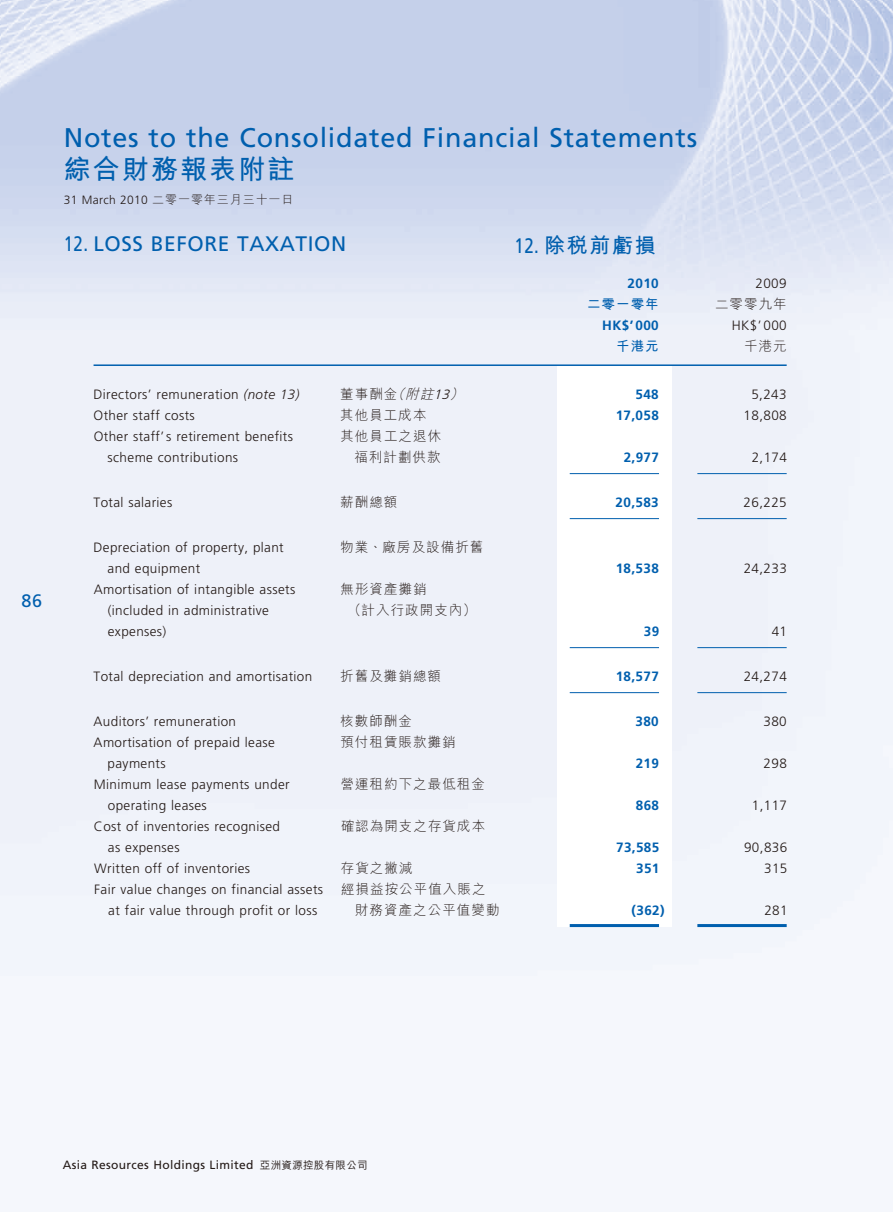
<style>
.page{position:relative;width:893px;height:1212px;background:#fff}
.page>*{position:absolute;margin:0;border:0;box-sizing:border-box;transform-origin:0 0}
.t1{font:27px "Frutiger LT Std";letter-spacing:.03em;color:#005fae}
.t2{font:700 27px "M Hei HK";letter-spacing:.08em;color:#005fae}
.t3{font:21px "Frutiger LT Std";letter-spacing:.03em;color:#005fae;scale:.8 1}
.t4{font:700 21px "M Hei HK";letter-spacing:.08em;color:#005fae}
.t5{font:18px "Frutiger LT Std";color:#005fae}
.t6{font:300 13.5px "Frutiger LT Std";letter-spacing:.03em;color:#231916}
.t7{font:300 13.5px "M Hei HK";letter-spacing:.08em;color:#231916}
.t8{font:700 13.5px "Frutiger LT Std";letter-spacing:.03em;color:#005fae}
.t9{font:700 13.5px "M Hei HK";letter-spacing:.08em;color:#005fae}
.t10{font:12px "Frutiger LT Std";letter-spacing:.03em;color:#231916}
.t11{font:300 12px "Frutiger LT Std";letter-spacing:.03em;color:#231916}
.s1{font-family:"M Hei HK"}
.s2{font-family:"Frutiger LT Std";font-weight:400}
.s3{font-style:italic}
.s4{font-family:"Frutiger LT Std";font-style:italic}
.s5{font-family:"M Hei HK";font-weight:500;font-size:10.5px}
</style>
<div class="page">
<img style="left:0;top:0;width:893px;height:976px">
<div style="left:557px;top:366px;width:115px;height:561px;background:#fff"></div>
<hr style="left:94px;top:364px;width:693px;height:2px;background:#005fae">
<hr style="left:570px;top:473px;width:89px;height:1px;background:#005fae">
<hr style="left:697px;top:473px;width:90px;height:1px;background:#005fae">
<hr style="left:570px;top:518px;width:89px;height:1px;background:#005fae">
<hr style="left:697px;top:518px;width:90px;height:1px;background:#005fae">
<hr style="left:570px;top:647px;width:89px;height:1px;background:#005fae">
<hr style="left:697px;top:647px;width:90px;height:1px;background:#005fae">
<hr style="left:570px;top:692px;width:89px;height:1px;background:#005fae">
<hr style="left:697px;top:692px;width:90px;height:1px;background:#005fae">
<hr style="left:570px;top:924px;width:89px;height:3px;background:#005fae">
<hr style="left:697px;top:924px;width:90px;height:3px;background:#005fae">
<h3 class="t5" style="left:22px;top:591px;width:22px">86</h3>
<h1 class="t1" style="left:64px;top:122px;width:635px">Notes to the Consolidated Financial Statements</h1>
<h1 class="t2" style="left:64px;top:149px;width:232px">綜合財務報表附註</h1>
<p class="t11" style="left:64px;top:193px;width:231px">31 March 2010 <span class="s1">二零一零年三月三十一日</span></p>
<h2 class="t3" style="left:64px;top:232px;width:355px">12. LOSS BEFORE TAXATION</h2>
<h2 class="t4" style="left:514px;top:230px;width:143px"><span class="s2">12.</span> 除稅前虧損</h2>
<p class="t8" style="left:628px;top:275px;width:33px">2010</p>
<p class="t6" style="left:755px;top:276px;width:33px">2009</p>
<p class="t9" style="left:587px;top:294px;width:73px">二零一零年</p>
<p class="t7" style="left:715px;top:294px;width:73px">二零零九年</p>
<p class="t8" style="left:602px;top:317px;width:58px">HK$’ 000</p>
<p class="t6" style="left:732px;top:318px;width:56px">HK$’ 000</p>
<p class="t9" style="left:616px;top:336px;width:44px">千港元</p>
<p class="t7" style="left:744px;top:336px;width:44px">千港元</p>
<p class="t6" style="left:94px;top:387px;width:208px">Directors’ remuneration <span class="s3">(note 13)</span></p>
<p class="t7" style="left:340px;top:384px;width:129px">董事酬金<span class="s3">（附註</span><span class="s4">13</span><span class="s3">）</span></p>
<p class="t8" style="left:635px;top:386px;width:25px">548</p>
<p class="t6" style="left:751px;top:387px;width:37px">5,243</p>
<p class="t6" style="left:94px;top:408px;width:103px">Other staff costs</p>
<p class="t7" style="left:340px;top:405px;width:88px">其他員工成本</p>
<p class="t8" style="left:616px;top:407px;width:45px">17,058</p>
<p class="t6" style="left:744px;top:408px;width:45px">18,808</p>
<p class="t6" style="left:94px;top:429px;width:201px">Other staff’s retirement benefits</p>
<p class="t7" style="left:340px;top:426px;width:102px">其他員工之退休</p>
<p class="t6" style="left:108px;top:450px;width:132px">scheme contributions</p>
<p class="t7" style="left:354px;top:447px;width:88px">福利計劃供款</p>
<p class="t8" style="left:624px;top:449px;width:37px">2,977</p>
<p class="t6" style="left:752px;top:450px;width:37px">2,174</p>
<p class="t6" style="left:94px;top:495px;width:80px">Total salaries</p>
<p class="t7" style="left:340px;top:492px;width:59px">薪酬總額</p>
<p class="t8" style="left:616px;top:494px;width:45px">20,583</p>
<p class="t6" style="left:744px;top:495px;width:45px">26,225</p>
<p class="t6" style="left:94px;top:540px;width:192px">Depreciation of property, plant</p>
<p class="t7" style="left:340px;top:537px;width:145px">物業、廠房及設備折舊</p>
<p class="t6" style="left:108px;top:561px;width:94px">and equipment</p>
<p class="t8" style="left:616px;top:560px;width:45px">18,538</p>
<p class="t6" style="left:744px;top:561px;width:45px">24,233</p>
<p class="t6" style="left:94px;top:582px;width:203px">Amortisation of intangible assets</p>
<p class="t7" style="left:340px;top:579px;width:88px">無形資產攤銷</p>
<p class="t6" style="left:108px;top:603px;width:163px">(included in administrative</p>
<p class="t7" style="left:348px;top:600px;width:130px">（計入行政開支內）</p>
<p class="t6" style="left:108px;top:624px;width:60px">expenses)</p>
<p class="t8" style="left:644px;top:623px;width:17px">39</p>
<p class="t6" style="left:772px;top:624px;width:17px">41</p>
<p class="t6" style="left:94px;top:669px;width:220px">Total depreciation and amortisation</p>
<p class="t7" style="left:340px;top:666px;width:102px">折舊及攤銷總額</p>
<p class="t8" style="left:616px;top:668px;width:45px">18,577</p>
<p class="t6" style="left:744px;top:669px;width:45px">24,274</p>
<p class="t6" style="left:94px;top:714px;width:144px">Auditors’ remuneration</p>
<p class="t7" style="left:340px;top:711px;width:73px">核數師酬金</p>
<p class="t8" style="left:635px;top:713px;width:25px">380</p>
<p class="t6" style="left:763px;top:714px;width:25px">380</p>
<p class="t6" style="left:94px;top:735px;width:183px">Amortisation of prepaid lease</p>
<p class="t7" style="left:340px;top:732px;width:117px">預付租賃賬款攤銷</p>
<p class="t6" style="left:108px;top:756px;width:60px">payments</p>
<p class="t8" style="left:636px;top:755px;width:25px">219</p>
<p class="t6" style="left:764px;top:756px;width:25px">298</p>
<p class="t6" style="left:94px;top:777px;width:197px">Minimum lease payments under</p>
<p class="t7" style="left:340px;top:774px;width:146px">營運租約下之最低租金</p>
<p class="t6" style="left:108px;top:798px;width:101px">operating leases</p>
<p class="t8" style="left:636px;top:797px;width:25px">868</p>
<p class="t6" style="left:752px;top:798px;width:37px">1,117</p>
<p class="t6" style="left:94px;top:819px;width:188px">Cost of inventories recognised</p>
<p class="t7" style="left:341px;top:817px;width:146px">確認為開支之存貨成本</p>
<p class="t6" style="left:108px;top:840px;width:73px">as expenses</p>
<p class="t8" style="left:616px;top:839px;width:45px">73,585</p>
<p class="t6" style="left:744px;top:840px;width:45px">90,836</p>
<p class="t6" style="left:94px;top:861px;width:158px">Written off of inventories</p>
<p class="t7" style="left:341px;top:859px;width:73px">存貨之撇減</p>
<p class="t8" style="left:636px;top:860px;width:25px">351</p>
<p class="t6" style="left:764px;top:861px;width:25px">315</p>
<p class="t6" style="left:94px;top:882px;width:230px">Fair value changes on financial assets</p>
<p class="t7" style="left:341px;top:880px;width:146px">經損益按公平值入賬之</p>
<p class="t6" style="left:108px;top:903px;width:211px">at fair value through profit or loss</p>
<p class="t7" style="left:355px;top:901px;width:146px">財務資產之公平值變動</p>
<p class="t8" style="left:632px;top:902px;width:35px">(362)</p>
<p class="t6" style="left:764px;top:903px;width:25px">281</p>
<p class="t10" style="left:63px;top:1158px;width:306px">Asia Resources Holdings Limited <span class="s5">亞洲資源控股有限公司</span></p>
</div>
